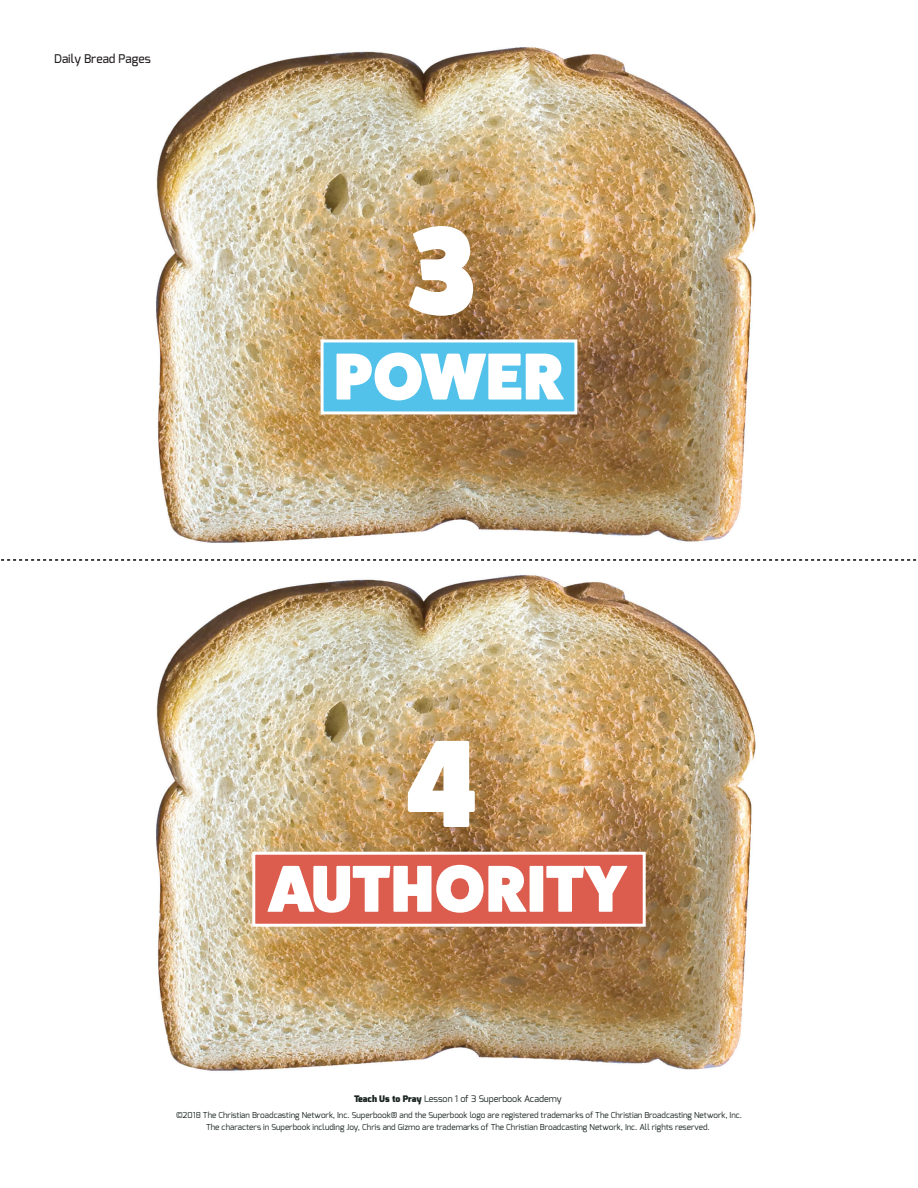
<style>
.page{position:relative;width:918px;height:1188px;background:#fff}
.page>*{position:absolute;margin:0;border:0;box-sizing:border-box;transform-origin:0 0}
.t1{font:800 124.8px "Fat Frank";color:#fff}
.t2{font:800 66.6px "Fat Frank";letter-spacing:.01em;color:#fff}
.t3{font:500 12px "Exo";color:#211d1e}
.t4{font:9px "Exo";color:#17221f}
.t5{font:8.1px/12px "Exo";color:#17221f;text-align:center}
.s1{font-weight:900}
</style>
<div class="page">
<img style="left:156px;top:47px;width:600px;height:1024px">
<div style="left:321px;top:339px;width:256px;height:75px;background:#53c2eb;border:3px solid #fff"></div>
<div style="left:252px;top:852px;width:394px;height:75px;background:#dc5c4e;border:3px solid #fff"></div>
<svg style="left:1px;top:559px;width:916px;height:2px"></svg>
<h3 class="t3" style="left:54px;top:51px;width:98px">Daily Bread Pages</h3>
<h1 class="t1" style="left:405px;top:201px;width:73px">3</h1>
<h2 class="t2" style="left:334px;top:339px;width:231px">POWER</h2>
<h1 class="t1" style="left:405px;top:714px;width:73px">4</h1>
<h2 class="t2" style="left:269px;top:851px;width:360px">AUTHORITY</h2>
<p class="t4" style="left:354px;top:1093px;width:209px"><span class="s1">Teach Us to Pray</span> Lesson 1 of 3 Superbook Academy</p>
<p class="t5" style="left:176px;top:1109px;width:568px">©2018 The Christian Broadcasting Network, Inc. Superbook® and the Superbook logo are registered trademarks of The Christian Broadcasting Network, Inc.<br>The characters in Superbook including Joy, Chris and Gizmo are trademarks of The Christian Broadcasting Network, Inc. All rights reserved.</p>
</div>
